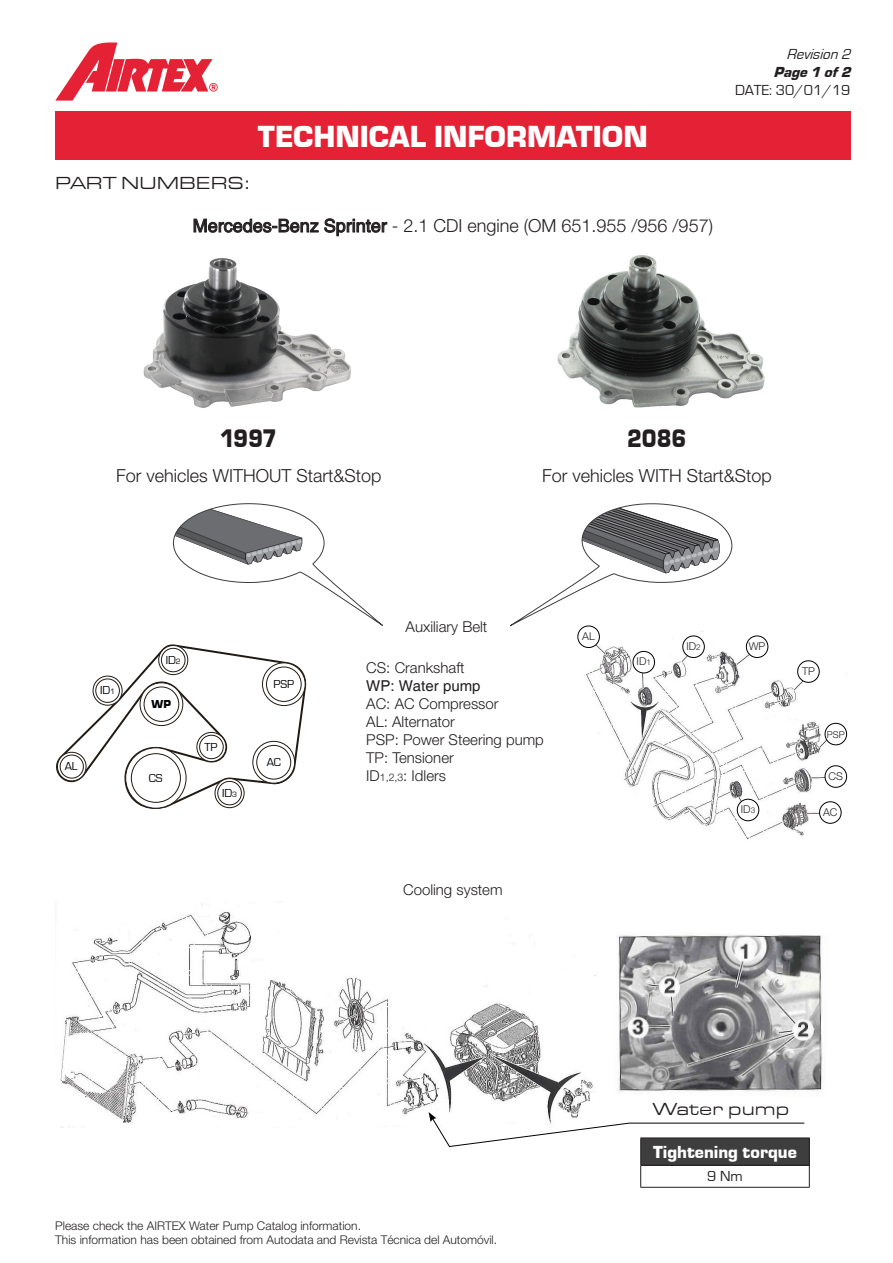
<style>
.page{position:relative;width:893px;height:1263px;background:#fff}
.page>*{position:absolute;margin:0;border:0;box-sizing:border-box;transform-origin:0 0}
.t1{font:31.5px "Eurostile T Blac";color:#fff}
.t2{font:26.25px "Eurostile T Blac";color:#231f20;scale:.88 1}
.t3{font:300 18px "Helvetica Neue";color:#231f20}
.t4{font:18px "Eurostile Extended Roman DTC";color:#231f20}
.t5{font:18px "Eurostile T Blac";color:#fff}
.t6{font:300 15px "Helvetica Neue";color:#231f20}
.t7{font:15px "Eurostile";color:#231f20}
.t8{font:15px "Helvetica";color:#231f20}
.t9{font:italic 15px "Eurostile";color:#231f20}
.t10{font:italic 15px "Eurostile T Blac";color:#231f20}
.t11{font:300 12px "Helvetica Neue";color:#231f20}
.t12{font:11.85px "Eurostile";color:#000}
.t13{font:11.85px "Eurostile T Blac";color:#000}
.t14{font:300 10.8px "Helvetica Neue";color:#231f20}
.t15{font:300 9.45px "Helvetica Neue";color:#231f20}
.s1{font-family:"Helvetica";font-weight:400}
.s2{font-size:7.95px}
.s3{font-size:10.5px}
.s4{font-size:8.1px}
</style>
<div class="page">
<svg style="left:55px;top:43px;width:163px;height:58px"></svg>
<div style="left:55px;top:111px;width:795px;height:48px;background:#e42135"></div>
<img style="left:143px;top:258px;width:208px;height:150px">
<img style="left:557px;top:255px;width:208px;height:153px">
<svg style="left:510px;top:503px;width:223px;height:123px"></svg>
<svg style="left:173px;top:503px;width:210px;height:123px"></svg>
<svg style="left:194px;top:218px;width:193px;height:18px"></svg>
<svg style="left:56px;top:644px;width:251px;height:165px"></svg>
<svg style="left:93px;top:676px;width:29px;height:29px"></svg>
<div style="left:93px;top:676px;width:30px;height:30px;border:1px solid #211a14;border-radius:50%"></div>
<div style="left:96px;top:679px;width:23px;height:23px;background:#fff;border-radius:50%"></div>
<div style="left:96px;top:679px;width:24px;height:24px;border:1px solid #211a14;border-radius:50%"></div>
<svg style="left:159px;top:645px;width:29px;height:30px"></svg>
<div style="left:158px;top:645px;width:30px;height:30px;border:1px solid #211a14;border-radius:50%"></div>
<div style="left:161px;top:648px;width:24px;height:24px;background:#fff;border-radius:50%"></div>
<div style="left:161px;top:648px;width:24px;height:24px;border:1px solid #211a14;border-radius:50%"></div>
<svg style="left:262px;top:663px;width:43px;height:42px"></svg>
<div style="left:262px;top:662px;width:44px;height:44px;border:1px solid #211a14;border-radius:50%"></div>
<div style="left:266px;top:667px;width:35px;height:34px;background:#fff;border-radius:50%"></div>
<div style="left:266px;top:667px;width:35px;height:35px;border:1px solid #211a14;border-radius:50%"></div>
<svg style="left:197px;top:732px;width:29px;height:29px"></svg>
<div style="left:196px;top:732px;width:30px;height:30px;border:1px solid #211a14;border-radius:50%"></div>
<div style="left:200px;top:735px;width:23px;height:24px;background:#fff;border-radius:50%"></div>
<div style="left:199px;top:735px;width:24px;height:24px;border:1px solid #211a14;border-radius:50%"></div>
<svg style="left:215px;top:778px;width:29px;height:30px"></svg>
<div style="left:214px;top:778px;width:31px;height:30px;border:1px solid #211a14;border-radius:50%"></div>
<div style="left:218px;top:781px;width:23px;height:24px;background:#fff;border-radius:50%"></div>
<div style="left:217px;top:781px;width:25px;height:24px;border:1px solid #211a14;border-radius:50%"></div>
<svg style="left:126px;top:748px;width:60px;height:60px"></svg>
<div style="left:125px;top:747px;width:62px;height:62px;border:1px solid #211a14;border-radius:50%"></div>
<div style="left:131px;top:754px;width:49px;height:48px;background:#fff;border-radius:50%"></div>
<div style="left:131px;top:753px;width:50px;height:49px;border:1px solid #211a14;border-radius:50%"></div>
<svg style="left:140px;top:683px;width:43px;height:42px"></svg>
<div style="left:140px;top:682px;width:43px;height:44px;border:1px solid #211a14;border-radius:50%"></div>
<div style="left:144px;top:687px;width:35px;height:34px;background:#fff;border-radius:50%"></div>
<div style="left:144px;top:687px;width:35px;height:35px;border:1px solid #211a14;border-radius:50%"></div>
<svg style="left:57px;top:752px;width:29px;height:29px"></svg>
<div style="left:57px;top:752px;width:30px;height:29px;border:1px solid #211a14;border-radius:50%"></div>
<div style="left:60px;top:755px;width:23px;height:23px;background:#fff;border-radius:50%"></div>
<div style="left:60px;top:755px;width:24px;height:23px;border:1px solid #211a14;border-radius:50%"></div>
<svg style="left:253px;top:741px;width:42px;height:42px"></svg>
<div style="left:252px;top:741px;width:43px;height:43px;border:1px solid #211a14;border-radius:50%"></div>
<div style="left:257px;top:745px;width:34px;height:34px;background:#fff;border-radius:50%"></div>
<div style="left:256px;top:745px;width:35px;height:34px;border:1px solid #211a14;border-radius:50%"></div>
<img style="left:580px;top:630px;width:268px;height:210px">
<img style="left:60px;top:901px;width:536px;height:222px">
<div style="left:578px;top:626px;width:21px;height:21px;background:#fff;border-radius:50%"></div>
<div style="left:578px;top:626px;width:22px;height:22px;border:1px solid #000;border-radius:50%"></div>
<div style="left:683px;top:636px;width:21px;height:21px;background:#fff;border-radius:50%"></div>
<div style="left:683px;top:636px;width:21px;height:22px;border:1px solid #000;border-radius:50%"></div>
<div style="left:746px;top:636px;width:22px;height:21px;background:#fff;border-radius:50%"></div>
<div style="left:746px;top:636px;width:22px;height:22px;border:1px solid #000;border-radius:50%"></div>
<div style="left:798px;top:661px;width:21px;height:21px;background:#fff;border-radius:50%"></div>
<div style="left:797px;top:661px;width:22px;height:21px;border:1px solid #000;border-radius:50%"></div>
<div style="left:825px;top:766px;width:22px;height:21px;background:#fff;border-radius:50%"></div>
<div style="left:825px;top:765px;width:22px;height:22px;border:1px solid #000;border-radius:50%"></div>
<div style="left:633px;top:651px;width:22px;height:22px;background:#fff;border-radius:50%"></div>
<div style="left:633px;top:651px;width:22px;height:22px;border:1px solid #000;border-radius:50%"></div>
<div style="left:737px;top:799px;width:22px;height:22px;background:#fff;border-radius:50%"></div>
<div style="left:737px;top:799px;width:22px;height:22px;border:1px solid #000;border-radius:50%"></div>
<div style="left:820px;top:802px;width:21px;height:21px;background:#fff;border-radius:50%"></div>
<div style="left:819px;top:801px;width:22px;height:22px;border:1px solid #000;border-radius:50%"></div>
<div style="left:825px;top:723px;width:22px;height:22px;background:#fff;border-radius:50%"></div>
<div style="left:825px;top:723px;width:22px;height:22px;border:1px solid #000;border-radius:50%"></div>
<img style="left:618px;top:935px;width:204px;height:157px">
<hr style="left:640px;top:1187px;width:170px;height:1px;background:#231f20">
<svg style="left:429px;top:1112px;width:381px;height:75px"></svg>
<p class="t1" style="left:258px;top:119px;width:391px">TECHNICAL INFORMATION</p>
<p class="t4" style="left:55px;top:173px;width:197px">PART NUMBERS:</p>
<p class="t3" style="left:193px;top:215px;width:522px"><span class="s1">Mercedes-Benz Sprinter</span> - 2.1 CDI engine (OM 651.955 /956 /957)</p>
<p class="t9" style="left:786px;top:46px;width:70px">Revision2</p>
<p class="t10" style="left:774px;top:63px;width:83px">Page1 of2</p>
<p class="t7" style="left:735px;top:82px;width:117px">DATE: 30/01/19</p>
<p class="t2" style="left:220px;top:424px;width:66px">1997</p>
<p class="t2" style="left:627px;top:424px;width:69px">2086</p>
<p class="t3" style="left:116px;top:465px;width:267px">For vehicles WITHOUT Start&amp;Stop</p>
<p class="t3" style="left:542px;top:465px;width:231px">For vehicles WITH Start&amp;Stop</p>
<p class="t12" style="left:100px;top:684px;width:17px">ID<span class="s2">1</span></p>
<p class="t12" style="left:65px;top:760px;width:15px">AL</p>
<p class="t12" style="left:166px;top:653px;width:17px">ID<span class="s2">2</span></p>
<p class="t13" style="left:152px;top:697px;width:21px">WP</p>
<p class="t12" style="left:149px;top:771px;width:15px">CS</p>
<p class="t12" style="left:204px;top:740px;width:15px">TP</p>
<p class="t12" style="left:222px;top:787px;width:17px">ID<span class="s2">3</span></p>
<p class="t12" style="left:273px;top:678px;width:22px">PSP</p>
<p class="t12" style="left:267px;top:756px;width:16px">AC</p>
<p class="t6" style="left:406px;top:617px;width:83px">Auxiliary Belt</p>
<p class="t6" style="left:366px;top:658px;width:100px">CS: Crankshaft</p>
<p class="t8" style="left:366px;top:677px;width:116px">WP: Water pump</p>
<p class="t6" style="left:366px;top:694px;width:134px">AC: AC Compressor</p>
<p class="t6" style="left:366px;top:712px;width:90px">AL: Alternator</p>
<p class="t6" style="left:366px;top:730px;width:179px">PSP: Power Steering pump</p>
<p class="t6" style="left:366px;top:748px;width:89px">TP: Tensioner</p>
<p class="t6" style="left:366px;top:766px;width:81px">ID<span class="s3">1,2,3</span>: Idlers</p>
<p class="t14" style="left:582px;top:630px;width:14px">AL</p>
<p class="t6" style="left:403px;top:880px;width:101px">Cooling system</p>
<p class="t14" style="left:637px;top:655px;width:16px">ID<span class="s4">1</span></p>
<p class="t14" style="left:686px;top:640px;width:16px">ID<span class="s4">2</span></p>
<p class="t14" style="left:749px;top:640px;width:18px">WP</p>
<p class="t14" style="left:802px;top:664px;width:14px">TP</p>
<p class="t15" style="left:827px;top:729px;width:19px">PSP</p>
<p class="t14" style="left:829px;top:769px;width:16px">CS</p>
<p class="t14" style="left:741px;top:803px;width:16px">ID<span class="s4">3</span></p>
<p class="t14" style="left:823px;top:805px;width:16px">AC</p>
<p class="t11" style="left:55px;top:1218px;width:307px">Please check the AIRTEX Water Pump Catalog information.</p>
<p class="t11" style="left:55px;top:1233px;width:443px">This information has been obtained from Autodata and Revista Técnica del Automóvil.</p>
<p class="t4" style="left:653px;top:1099px;width:138px">Water pump</p>
<p class="t5" style="left:653px;top:1142px;width:145px">Tightening torque</p>
<p class="t7" style="left:707px;top:1168px;width:37px">9 Nm</p>
</div>
